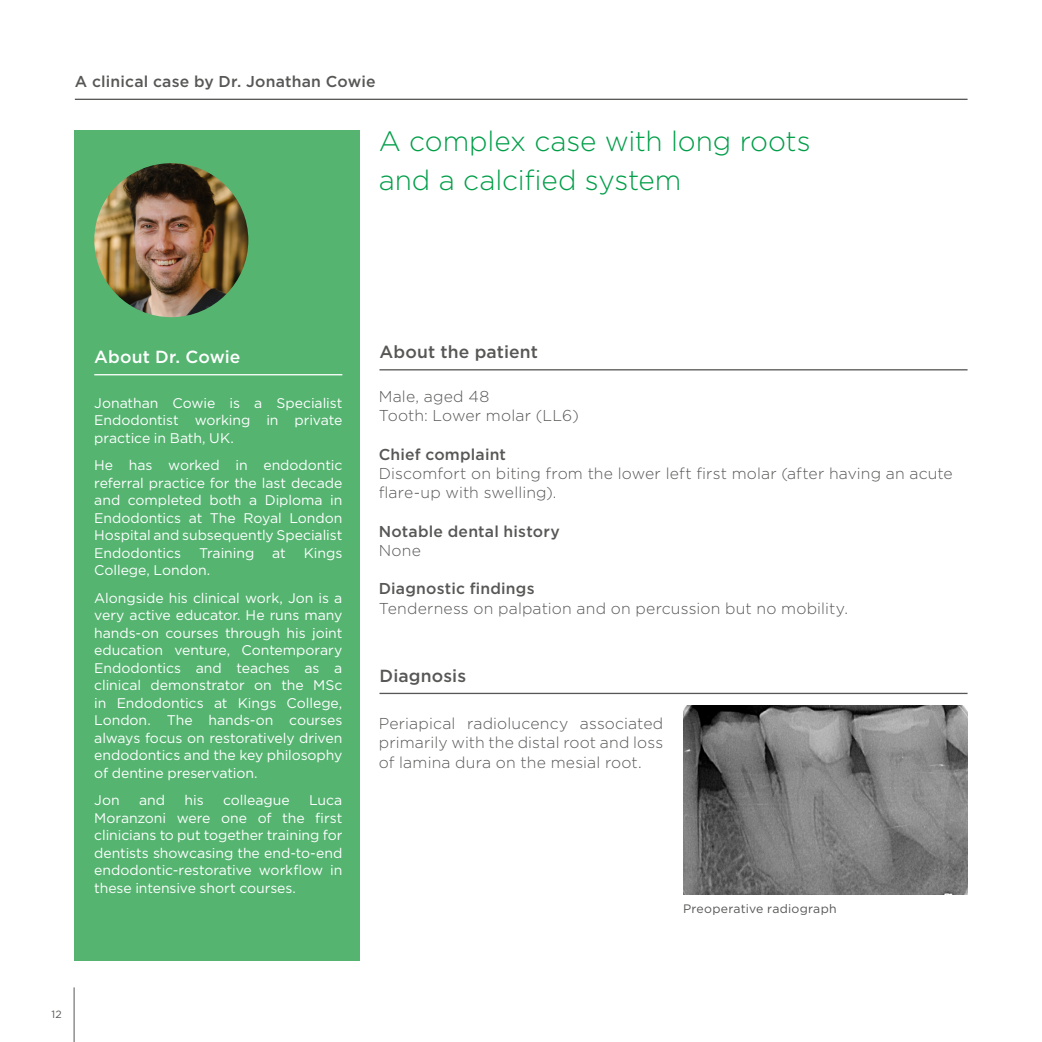
<style>
.page{position:relative;width:1042px;height:1042px;background:#fff}
.page>*{position:absolute;margin:0;border:0;box-sizing:border-box;transform-origin:0 0}
.DS_Fließtext{font:300 28px/38.5px "Gotham";letter-spacing:-.005em;color:#009e48}
.DS_Headline_2{font:500 17.5px "Gotham";letter-spacing:.01em;color:#575756}
.DS_Headline_2-2{font:500 17.5px "Gotham";letter-spacing:.01em;color:#fff}
.DS_Bildunterschrift{font:300 15.75px/19.2px "Gotham";letter-spacing:.01em;color:#575756}
.DS_Fließtext-2{font:300 15.75px/19.2px "Gotham";letter-spacing:.01em;color:#575756;text-align:justify}
.DS_Bildunterschrift-2{font:500 15.75px "Gotham";letter-spacing:.015em;color:#575756}
.DS_Headline_2-3{font:500 15.75px "Gotham";letter-spacing:.01em;color:#575756}
.DS_Bildunterschrift-3{font:14px/17.5px "Gotham";letter-spacing:-.005em;color:#fff;text-align:justify}
.DS_Bildunterschrift-4{font:12.25px "Gotham";letter-spacing:.02em;color:#575756}
.t1{font:10.5px "Gotham";color:#575756}
</style>
<div class="page">
<div style="left:74px;top:130px;width:286px;height:831px;background:#54b470"></div>
<hr style="left:1041px;top:0;width:1px;height:1042px;background:#dbecdc">
<hr style="left:75px;top:99px;width:892px;height:1px;background:#575756">
<hr style="left:379px;top:369px;width:588px;height:1px;background:#575756">
<hr style="left:379px;top:693px;width:588px;height:1px;background:#575756">
<img style="left:94px;top:163px;width:154px;height:154px;border-radius:77px">
<img style="left:683px;top:705px;width:284px;height:189px">
<hr style="left:94px;top:374px;width:248px;height:1px;background:#fff">
<hr style="left:74px;top:987px;width:1px;height:55px;background:#575756">
<p class="DS_Headline_2-3" style="left:75px;top:72px;width:302px">A clinical case by Dr. Jonathan Cowie</p>
<p class="DS_Fließtext" style="left:379px;top:122px;width:433px">A complex case with long roots and a calcified system</p>
<p class="DS_Headline_2-2" style="left:94px;top:345px;width:148px">About Dr. Cowie</p>
<p class="DS_Bildunterschrift-3" style="left:94px;top:394px;width:250px">Jonathan Cowie is a Specialist Endodontist working in private practice in Bath, UK.</p>
<p class="DS_Bildunterschrift-3" style="left:94px;top:456px;width:250px">He has worked in endodontic referral practice for the last decade and completed both a Diploma in Endodontics at The Royal London Hospital and subsequently Specialist Endodontics</p>
<p class="DS_Bildunterschrift-3" style="left:199px;top:544px;width:57px">Training</p>
<p class="DS_Bildunterschrift-3" style="left:272px;top:544px;width:15px">at</p>
<p class="DS_Bildunterschrift-3" style="left:304px;top:544px;width:40px">Kings</p>
<p class="DS_Bildunterschrift-3" style="left:94px;top:561px;width:117px">College, London.</p>
<p class="DS_Bildunterschrift-3" style="left:94px;top:589px;width:250px">Alongside his clinical work, Jon is a very active educator. He runs many hands-on courses through his joint education venture, Contemporary Endodontics and teaches as a clinical demonstrator on the MSc in Endodontics at Kings College, London. The hands-on courses always focus on restoratively driven endodontics and the key philosophy of dentine preservation.</p>
<p class="DS_Bildunterschrift-3" style="left:94px;top:791px;width:27px">Jon</p>
<p class="DS_Bildunterschrift-3" style="left:139px;top:791px;width:28px">and</p>
<p class="DS_Bildunterschrift-3" style="left:185px;top:791px;width:21px">his</p>
<p class="DS_Bildunterschrift-3" style="left:223px;top:791px;width:68px">colleague</p>
<p class="DS_Bildunterschrift-3" style="left:94px;top:791px;width:250px;text-indent:215px">Luca Moranzoni were one of the first clinicians to put together training for dentists showcasing the end-to-end endodontic-restorative workflow in these intensive short courses.</p>
<p class="DS_Headline_2" style="left:379px;top:340px;width:160px">About the patient</p>
<p class="DS_Bildunterschrift" style="left:379px;top:386px;width:112px">Male, aged 48</p>
<p class="DS_Bildunterschrift" style="left:379px;top:405px;width:202px">Tooth: Lower molar (LL6)</p>
<p class="DS_Bildunterschrift-2" style="left:379px;top:444px;width:129px">Chief complaint</p>
<p class="DS_Bildunterschrift" style="left:379px;top:463px;width:575px">Discomfort on biting from the lower left first molar (after having an acute flare-up with swelling).</p>
<p class="DS_Bildunterschrift-2" style="left:379px;top:521px;width:182px">Notable dental history</p>
<p class="DS_Bildunterschrift" style="left:379px;top:540px;width:44px">None</p>
<p class="DS_Bildunterschrift-2" style="left:379px;top:578px;width:157px">Diagnostic findings</p>
<p class="DS_Bildunterschrift" style="left:379px;top:598px;width:471px">Tenderness on palpation and on percussion but no mobility.</p>
<p class="DS_Headline_2" style="left:379px;top:664px;width:88px">Diagnosis</p>
<p class="DS_Fließtext-2" style="left:379px;top:713px;width:286px">Periapical radiolucency associated primarily with the distal root and loss of lamina dura on the mesial root.</p>
<p class="DS_Bildunterschrift-4" style="left:683px;top:901px;width:155px">Preoperative radiograph</p>
<p class="t1" style="left:51px;top:1007px;width:12px">12</p>
</div>
